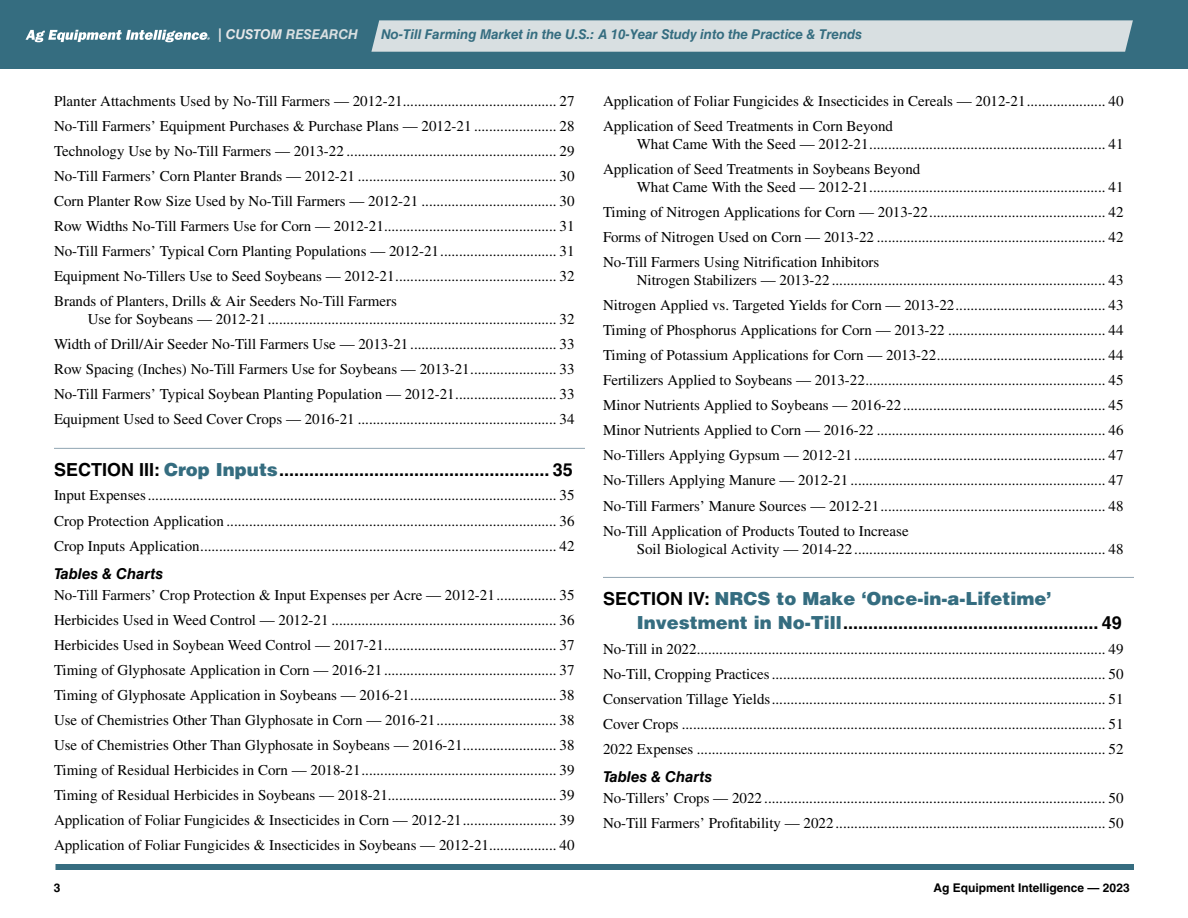
<style>
.page{position:relative;width:1188px;height:918px;background:#fff}
.page>*{position:absolute;margin:0;border:0;box-sizing:border-box;transform-origin:0 0}
.t1{font:700 18px/24px "Helvetica LT Std";color:#000}
.t2{font:15px/25px "Times";color:#000;text-align:justify}
.t3{font:italic 700 15px "Helvetica LT Std";color:#000}
.t4{font:italic 700 13.5px "Helvetica LT Std";letter-spacing:-.01em;color:#356d80}
.t5{font:italic 700 13.5px "Helvetica LT Std";color:#d8dfe1}
.t6{font:700 12px "Helvetica LT Std";color:#000}
.s1{color:#e6e7e8}
.s2{font-weight:900;color:#356d80}
</style>
<div class="page">
<div style="left:0;top:0;width:1188px;height:68px;background:#356d80"></div>
<svg style="left:26px;top:30px;width:184px;height:12px"></svg>
<svg style="left:371px;top:20px;width:762px;height:32px;background:#d2dbdd"></svg>
<div style="left:56px;top:864px;width:1078px;height:6px;background:#366d80"></div>
<hr style="left:54px;top:448px;width:531px;height:1px;background:#91a5b2">
<hr style="left:603px;top:577px;width:531px;height:1px;background:#91a5b2">
<p class="t5" style="left:218px;top:26px;width:141px"><span class="s1">| CUSTOM</span> RESEARCH</p>
<p class="t4" style="left:381px;top:26px;width:482px">No-Till Farming Market in the U.S.: A 10-Year Study into the Practice &amp; Trends</p>
<p class="t2" style="left:54px;top:89px;width:522px">Planter Attachments Used by No-Till Farmers — 2012-21......................................... 27<br>No-Till Farmers’ Equipment Purchases &amp; Purchase Plans — 2012-21 ...................... 28<br>Technology Use by No-Till Farmers — 2013-22 ........................................................ 29<br>No-Till Farmers’ Corn Planter Brands — 2012-21 ..................................................... 30<br>Corn Planter Row Size Used by No-Till Farmers — 2012-21 .................................... 30<br>Row Widths No-Till Farmers Use for Corn — 2012-21.............................................. 31<br>No-Till Farmers’ Typical Corn Planting Populations — 2012-21............................... 31<br>Equipment No-Tillers Use to Seed Soybeans — 2012-21........................................... 32<br>Brands of Planters, Drills &amp; Air Seeders No-Till Farmers</p>
<p class="t2" style="left:54px;top:307px;width:522px;text-indent:34px">Use for Soybeans — 2012-21............................................................................. 32<br>Width of Drill/Air Seeder No-Till Farmers Use — 2013-21....................................... 33<br>Row Spacing (Inches) No-Till Farmers Use for Soybeans — 2013-21....................... 33<br>No-Till Farmers’ Typical Soybean Planting Population — 2012-21........................... 33<br>Equipment Used to Seed Cover Crops — 2016-21 ..................................................... 34</p>
<p class="t1" style="left:54px;top:457px;width:520px">SECTION III: <span class="s2">Crop Inputs</span>...................................................... 35</p>
<p class="t2" style="left:54px;top:483px;width:522px">Input Expenses............................................................................................................. 35<br>Crop Protection Application ........................................................................................ 36<br>Crop Inputs Application............................................................................................... 42</p>
<p class="t3" style="left:54px;top:564px;width:110px">Tables &amp; Charts</p>
<p class="t2" style="left:54px;top:582px;width:522px">No-Till Farmers’ Crop Protection &amp; Input Expenses per Acre — 2012-21................ 35<br>Herbicides Used in Weed Control — 2012-21 ............................................................ 36<br>Herbicides Used in Soybean Weed Control — 2017-21.............................................. 37<br>Timing of Glyphosate Application in Corn — 2016-21.............................................. 37<br>Timing of Glyphosate Application in Soybeans — 2016-21....................................... 38<br>Use of Chemistries Other Than Glyphosate in Corn — 2016-21................................ 38<br>Use of Chemistries Other Than Glyphosate in Soybeans — 2016-21......................... 38<br>Timing of Residual Herbicides in Corn — 2018-21.................................................... 39<br>Timing of Residual Herbicides in Soybeans — 2018-21............................................. 39<br>Application of Foliar Fungicides &amp; Insecticides in Corn — 2012-21......................... 39<br>Application of Foliar Fungicides &amp; Insecticides in Soybeans — 2012-21.................. 40</p>
<p class="t2" style="left:603px;top:89px;width:522px">Application of Foliar Fungicides &amp; Insecticides in Cereals — 2012-21..................... 40<br>Application of Seed Treatments in Corn Beyond</p>
<p class="t2" style="left:603px;top:132px;width:522px;text-indent:34px">What Came With the Seed — 2012-21............................................................... 41<br>Application of Seed Treatments in Soybeans Beyond</p>
<p class="t2" style="left:603px;top:175px;width:522px;text-indent:34px">What Came With the Seed — 2012-21............................................................... 41<br>Timing of Nitrogen Applications for Corn — 2013-22............................................... 42<br>Forms of Nitrogen Used on Corn — 2013-22 ............................................................. 42<br>No-Till Farmers Using Nitrification Inhibitors</p>
<p class="t2" style="left:603px;top:268px;width:522px;text-indent:34px">Nitrogen Stabilizers — 2013-22 ......................................................................... 43<br>Nitrogen Applied vs. Targeted Yields for Corn — 2013-22........................................ 43<br>Timing of Phosphorus Applications for Corn — 2013-22 .......................................... 44<br>Timing of Potassium Applications for Corn — 2013-22............................................. 44<br>Fertilizers Applied to Soybeans — 2013-22................................................................ 45<br>Minor Nutrients Applied to Soybeans — 2016-22...................................................... 45<br>Minor Nutrients Applied to Corn — 2016-22 ............................................................. 46<br>No-Tillers Applying Gypsum — 2012-21................................................................... 47<br>No-Tillers Applying Manure — 2012-21 .................................................................... 47<br>No-Till Farmers’ Manure Sources — 2012-21............................................................ 48<br>No-Till Application of Products Touted to Increase</p>
<p class="t2" style="left:637px;top:536px;width:488px">Soil Biological Activity — 2014-22 ................................................................... 48</p>
<p class="t1" style="left:637px;top:586px;width:487px;text-indent:-34px">SECTION IV: <span class="s2">NRCS to Make ‘Once-in-a-Lifetime’<br>Investment in No-Till</span>................................................... 49</p>
<p class="t2" style="left:603px;top:636px;width:522px">No-Till in 2022............................................................................................................. 49<br>No-Till, Cropping Practices......................................................................................... 50<br>Conservation Tillage Yields......................................................................................... 51<br>Cover Crops ................................................................................................................. 51<br>2022 Expenses ............................................................................................................. 52</p>
<p class="t3" style="left:603px;top:767px;width:110px">Tables &amp; Charts</p>
<p class="t2" style="left:603px;top:786px;width:522px">No-Tillers’ Crops — 2022 ........................................................................................... 50<br>No-Till Farmers’ Profitability — 2022 ........................................................................ 50</p>
<p class="t6" style="left:54px;top:881px;width:8px">3</p>
<p class="t6" style="left:934px;top:881px;width:198px">Ag Equipment Intelligence — 2023</p>
</div>
